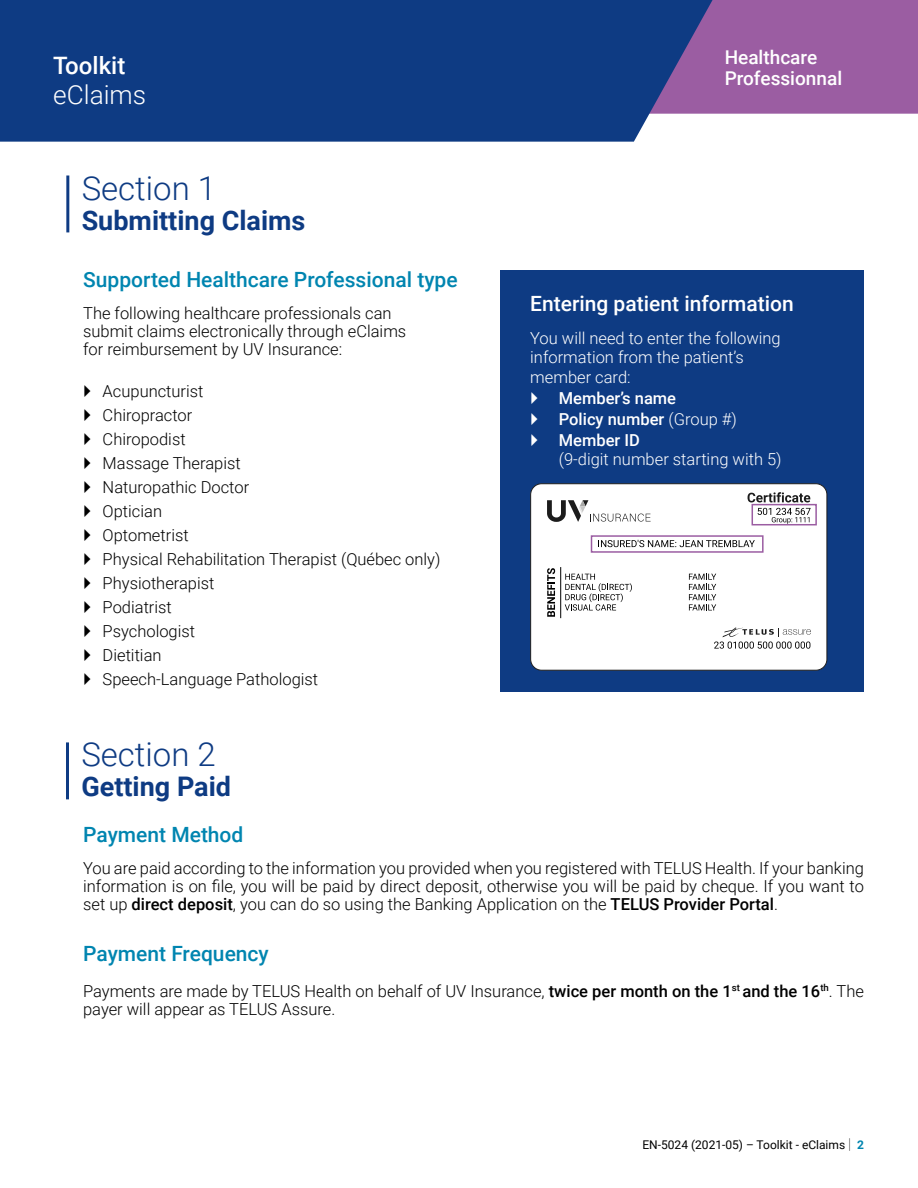
<style>
.page{position:relative;width:918px;height:1188px;background:#fff}
.page>*{position:absolute;margin:0;border:0;box-sizing:border-box;transform-origin:0 0}
.t1{font:300 33px "Roboto";color:#0e3b83}
.t2{font:700 27px "Roboto";color:#0e3b83}
.t3{font:300 26.25px "Roboto";color:#fff}
.t4{font:500 24px "Roboto";color:#fff}
.t5{font:500 21px "Roboto";color:#0085b0}
.t6{font:500 21px "Roboto";color:#fff}
.t7{font:500 19.05px/20.5px "Roboto";color:#fff}
.t8{font:300 16.5px/24px "Roboto";color:#000}
.t9{font:300 16.5px/19.5px "Roboto";color:#fff}
.t10{font:500 16.5px/21px "Roboto";color:#fff}
.t11{font:12px "Roboto";color:#000}
.s1{font-weight:300}
.s2{font-weight:500}
.s3{font-weight:100;font-size:15px}
.s4{font-weight:700;color:#0085b0}
</style>
<div class="page">
<div style="left:594px;top:0;width:324px;height:114px;background:#9b5da2"></div>
<div style="left:0;top:0;width:720px;height:142px;background:#0e3b83"></div>
<div style="left:500px;top:270px;width:364px;height:422px;background:#0e3b83"></div>
<hr style="left:66px;top:176px;width:3px;height:56px;background:#0e3b83">
<hr style="left:66px;top:742px;width:3px;height:57px;background:#0e3b83">
<div style="left:531px;top:484px;width:296px;height:186px;background:#fff;border-radius:11px"></div>
<div style="left:530px;top:483px;width:297px;height:188px;border:1px solid #1c1c1c;border-radius:11px"></div>
<svg style="left:748px;top:492px;width:62px;height:10px"></svg>
<svg style="left:547px;top:500px;width:104px;height:22px"></svg>
<svg style="left:598px;top:540px;width:157px;height:7px"></svg>
<svg style="left:758px;top:508px;width:53px;height:14px"></svg>
<svg style="left:547px;top:568px;width:8px;height:49px"></svg>
<svg style="left:565px;top:574px;width:67px;height:37px"></svg>
<svg style="left:689px;top:574px;width:27px;height:36px"></svg>
<hr style="left:560px;top:567px;width:1px;height:51px;background:#000">
<svg style="left:714px;top:628px;width:97px;height:21px"></svg>
<div style="left:591px;top:535px;width:173px;height:18px;border:2px solid #9b5da2"></div>
<div style="left:752px;top:504px;width:65px;height:21px;border:2px solid #9b5da2"></div>
<h3 class="t4" style="left:53px;top:49px;width:74px">Toolkit</h3>
<h3 class="t3" style="left:53px;top:76px;width:94px">eClaims</h3>
<h1 class="t1" style="left:82px;top:165px;width:136px">Section 1</h1>
<h2 class="t2" style="left:82px;top:202px;width:225px">Submitting Claims</h2>
<p class="t5" style="left:83px;top:265px;width:376px">Supported Healthcare Professional type</p>
<p class="t8" style="left:83px;top:303px;width:325px;line-height:18px">The following healthcare professionals can submit claims electronically through eClaims for reimbursement by UV Insurance:</p>
<p class="t8" style="left:103px;top:378px;width:339px">Acupuncturist<br>Chiropractor<br>Chiropodist<br>Massage Therapist<br>Naturopathic Doctor<br>Optician<br>Optometrist<br>Physical Rehabilitation Therapist (Québec only)<br>Physiotherapist<br>Podiatrist<br>Psychologist<br>Dietitian<br>Speech-Language Pathologist</p>
<p class="t7" style="left:725px;top:46px;width:119px">Healthcare<br>Professionnal</p>
<p class="t6" style="left:530px;top:288px;width:265px">Entering patient information</p>
<p class="t9" style="left:530px;top:327px;width:252px">You will need to enter the following information from the patient’s member card:</p>
<p class="t10" style="left:559px;top:387px;width:180px">Member’s name<br>Policy number <span class="s1">(Group #)<br></span>Member ID</p>
<p class="t9" style="left:559px;top:449px;width:224px">(9-digit number starting with 5)</p>
<h1 class="t1" style="left:81px;top:731px;width:136px">Section 2</h1>
<h2 class="t2" style="left:81px;top:767px;width:151px">Getting Paid</h2>
<p class="t5" style="left:83px;top:820px;width:162px">Payment Method</p>
<p class="t8" style="left:83px;top:858px;width:782px;line-height:18px;text-align:justify">You are paid according to the information you provided when you registered with TELUS Health. If your banking information is on file, you will be paid by direct deposit, otherwise you will be paid by cheque. If you want to set up <span class="s2">direct deposit</span>, you can do so using the Banking Application on the <span class="s2">TELUS Provider Portal</span>.</p>
<p class="t5" style="left:83px;top:938px;width:187px">Payment Frequency</p>
<p class="t8" style="left:83px;top:981px;width:782px;line-height:18px">Payments are made by TELUS Health on behalf of UV Insurance, <span class="s2">twice per month on the 1</span><sup>st</sup> <span class="s2">and the 16</span><sup>th</sup>. The payer will appear as TELUS Assure.</p>
<p class="t11" style="left:642px;top:1136px;width:223px">EN-5024 (2021-05) – Toolkit - eClaims <span class="s3">|</span> <span class="s4">2</span></p>
</div>
